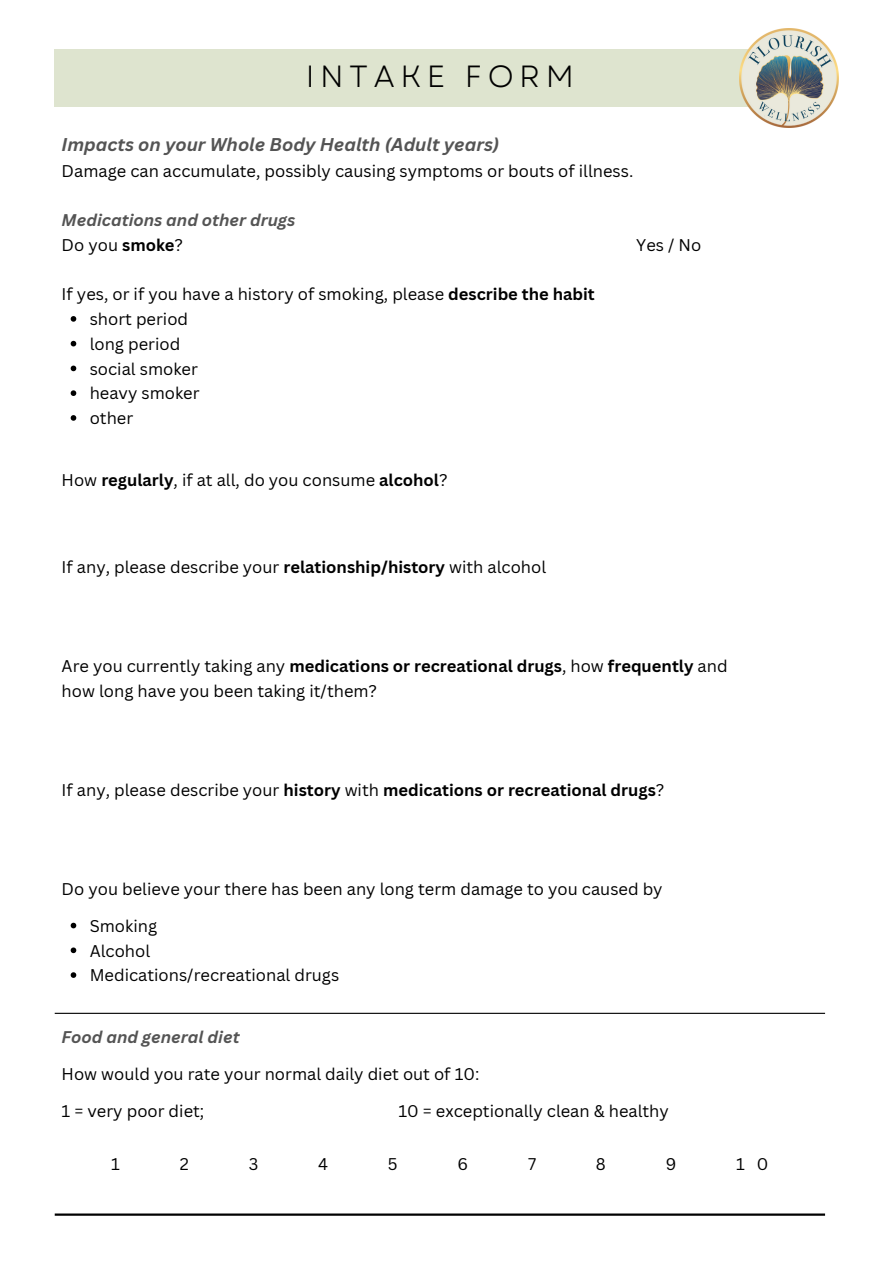
<style>
.page{position:relative;width:894px;height:1264px;background:#fff}
.page>*{position:absolute;margin:0;border:0;box-sizing:border-box;transform-origin:0 0}
.t1{font:30.6px "Garet";letter-spacing:.185em;color:#000}
.t2{font:italic 700 18px "Canva Sans";color:#545454}
.t3{font:16.5px "Canva Sans";color:#000}
.t4{font:700 16.5px "Canva Sans";color:#000}
.t5{font:italic 700 16.5px "Canva Sans";color:#545454}
.s1{font-weight:700}
.s2{font-weight:400}
</style>
<div class="page">
<div style="left:55px;top:49px;width:769px;height:58px;background:#dee4cf"></div>
<svg style="left:71px;top:316px;width:5px;height:6px"></svg>
<svg style="left:71px;top:341px;width:5px;height:5px"></svg>
<svg style="left:71px;top:365px;width:5px;height:6px"></svg>
<svg style="left:71px;top:390px;width:5px;height:6px"></svg>
<svg style="left:71px;top:415px;width:5px;height:6px"></svg>
<svg style="left:71px;top:922px;width:5px;height:6px"></svg>
<svg style="left:71px;top:947px;width:5px;height:6px"></svg>
<svg style="left:71px;top:972px;width:5px;height:5px"></svg>
<hr style="left:55px;top:1213px;width:769px;height:2px;background:#000">
<img style="left:739px;top:29px;width:99px;height:99px">
<hr style="left:55px;top:1012px;width:769px;height:1px;background:#000">
<p class="t1" style="left:305px;top:54px;width:270px">INTAKE FORM</p>
<h1 class="t2" style="left:62px;top:132px;width:439px">Impacts on your Whole Body Health (Adult years)</h1>
<h2 class="t3" style="left:62px;top:159px;width:573px">Damage can accumulate, possibly causing symptoms or bouts of illness.</h2>
<p class="t5" style="left:62px;top:208px;width:235px">Medications and other drugs</p>
<h2 class="t3" style="left:62px;top:233px;width:123px">Do you <span class="s1">smoke</span>?</h2>
<h2 class="t3" style="left:636px;top:233px;width:66px">Yes / No</h2>
<p class="t3" style="left:62px;top:283px;width:534px">If yes, or if you have a history of smoking, please <span class="s1">describe the habit</span></p>
<p class="t3" style="left:90px;top:307px;width:100px">short period</p>
<p class="t3" style="left:90px;top:332px;width:92px">long period</p>
<p class="t3" style="left:90px;top:357px;width:110px">social smoker</p>
<p class="t3" style="left:90px;top:382px;width:111px">heavy smoker</p>
<p class="t3" style="left:90px;top:406px;width:45px">other</p>
<p class="t3" style="left:62px;top:468px;width:387px">How <span class="s1">regularly</span>, if at all, do you consume <span class="s1">alcohol</span>?</p>
<p class="t3" style="left:62px;top:555px;width:486px">If any, please describe your <span class="s1">relationship/history</span> with alcohol</p>
<p class="t4" style="left:62px;top:654px;width:667px"><span class="s2">Are you currently taking any</span> medications or recreational drugs<span class="s2">, how</span> frequently <span class="s2">and</span></p>
<p class="t3" style="left:62px;top:679px;width:317px">how long have you been taking it/them?</p>
<p class="t4" style="left:62px;top:778px;width:604px"><span class="s2">If any, please describe your</span> history <span class="s2">with</span> medications or recreational drugs<span class="s2">?</span></p>
<p class="t3" style="left:62px;top:877px;width:602px">Do you believe your there has been any long term damage to you caused by</p>
<p class="t3" style="left:90px;top:914px;width:69px">Smoking</p>
<p class="t3" style="left:90px;top:938px;width:62px">Alcohol</p>
<p class="t3" style="left:90px;top:963px;width:251px">Medications/recreational drugs</p>
<p class="t5" style="left:62px;top:1025px;width:179px">Food and general diet</p>
<h2 class="t3" style="left:62px;top:1062px;width:419px">How would you rate your normal daily diet out of 10:</h2>
<p class="t3" style="left:62px;top:1099px;width:144px">1 = very poor diet;</p>
<p class="t3" style="left:398px;top:1099px;width:272px">10 = exceptionally clean &amp; healthy</p>
<p class="t3" style="left:111px;top:1152px;width:10px">1</p>
<p class="t3" style="left:180px;top:1152px;width:11px">2</p>
<p class="t3" style="left:249px;top:1152px;width:11px">3</p>
<p class="t3" style="left:318px;top:1152px;width:11px">4</p>
<p class="t3" style="left:388px;top:1152px;width:11px">5</p>
<p class="t3" style="left:457px;top:1152px;width:12px">6</p>
<p class="t3" style="left:528px;top:1152px;width:10px">7</p>
<p class="t3" style="left:595px;top:1152px;width:11px">8</p>
<p class="t3" style="left:665px;top:1152px;width:12px">9</p>
<p class="t3" style="left:736px;top:1152px;width:34px">1 0</p>
</div>
